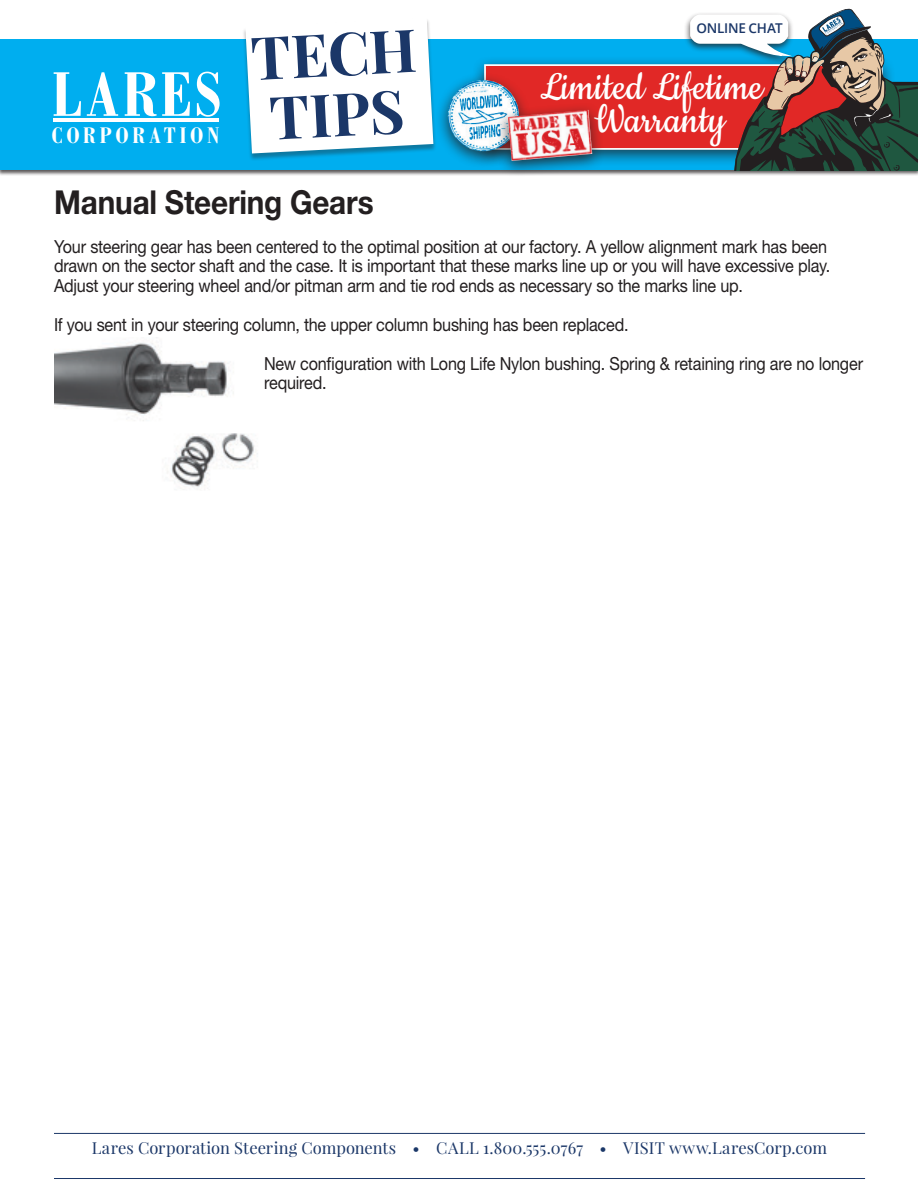
<style>
.page{position:relative;width:918px;height:1188px;background:#fff}
.page>*{position:absolute;margin:0;border:0;box-sizing:border-box;transform-origin:0 0}
.t1{font:700 condensed 67.2px "Bodoni";letter-spacing:.06em;color:#fff}
.t2{font:700 59.55px/60.4px "Playfair Display SC";color:#1b3768}
.t3{font:45px/33px "Cookie";letter-spacing:.01em;color:#fff;text-align:center}
.t4{font:700 33px "Helvetica Neue LT Std";letter-spacing:-.005em;color:#231f20;scale:.9 1}
.t5{font:700 condensed 24px "Bodoni";letter-spacing:.16em;color:#fff}
.copy{font:18px/19.5px "Helvetica Neue LT Std";letter-spacing:-.015em;color:#231f20;scale:.9 1}
.t6{font:16.5px "Playfair Display";letter-spacing:.005em;color:#1b3768}
.t7{font:600 13.5px "Open Sans";letter-spacing:-.02em;color:#1b3768}
</style>
<div class="page">
<div style="left:0;top:37px;width:918px;height:139px;background:#231f20;opacity:.75"></div>
<div style="left:0;top:38px;width:918px;height:132px;background:#00aeef"></div>
<div style="left:0;top:0;width:918px;height:38px;background:#fff"></div>
<hr style="left:54px;top:118px;width:165px;height:4px;background:#fff">
<div style="left:471px;top:56px;width:424px;height:111px;background:#231f20;opacity:.75"></div>
<div style="left:484px;top:64px;width:399px;height:86px;background:#e12826;border:2px solid #fff"></div>
<div style="left:436px;top:72px;width:95px;height:96px;background:#231f20;opacity:.75"></div>
<img style="left:448px;top:80px;width:71px;height:71px;border-radius:36px">
<div style="left:496px;top:102px;width:108px;height:76px;background:#231f20;opacity:.75"></div>
<img style="left:508px;top:110px;width:84px;height:51px">
<div style="left:684px;top:12px;width:114px;height:53px;background:#231f20;opacity:.75"></div>
<svg style="left:689px;top:9px;width:229px;height:161px"></svg>
<div style="left:242px;top:19px;width:195px;height:142px;background:#231f20;opacity:.37"></div>
<div style="left:245px;top:19px;width:188px;height:134px;background:#fff"></div>
<hr style="left:54px;top:1178px;width:811px;height:1px;background:#1b3768">
<hr style="left:54px;top:1133px;width:811px;height:1px;background:#1b3768">
<img style="left:54px;top:342px;width:204px;height:145px">
<h1 class="t1" style="left:52px;top:57px;width:171px">LARES</h1>
<h3 class="t5" style="left:52px;top:122px;width:169px">CORPORATION</h3>
<h2 class="t2" style="left:249px;top:28px;width:167px;rotate:-3deg">TECH<br>TIPS</h2>
<p class="t7" style="left:696px;top:19px;width:88px">ONLINE CHAT</p>
<h3 class="t3" style="left:540px;top:72px;width:224px">Limited Lifetime<br>Warranty</h3>
<p class="t4" style="left:54px;top:181px;width:357px">Manual Steering Gears</p>
<p class="copy" style="left:54px;top:236px;width:864px">Your steering gear has been centered to the optimal position at our factory. A yellow alignment mark has been drawn on the sector shaft and the case. It is important that these marks line up or you will have excessive play.<br>Adjust your steering wheel and/or pitman arm and tie rod ends as necessary so the marks line up.</p>
<p class="copy" style="left:54px;top:314px;width:640px">If you sent in your steering column, the upper column bushing has been replaced.</p>
<p class="copy" style="left:264px;top:353px;width:667px">New configuration with Long Life Nylon bushing. Spring &amp; retaining ring are no longer required.</p>
<p class="t6" style="left:92px;top:1138px;width:737px">Lares Corporation Steering Components • CALL 1.800.555.0767 • VISIT www.LaresCorp.com</p>
</div>
